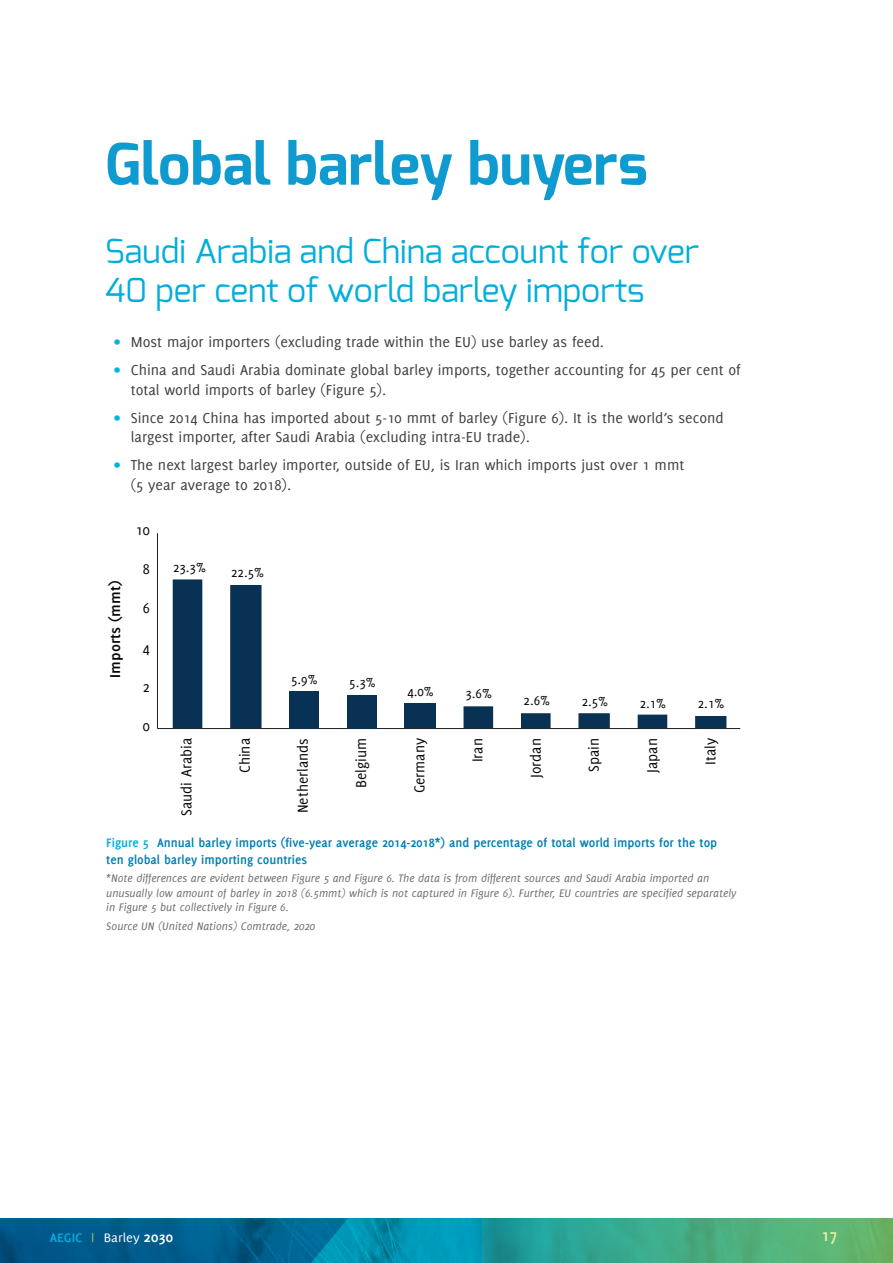
<style>
.page{position:relative;width:893px;height:1263px;background:#fff}
.page>*{position:absolute;margin:0;border:0;box-sizing:border-box;transform-origin:0 0}
.t1{font:700 57px "Exo";color:#0f9bcf}
.t2{font:33px/39.6px "Exo";color:#00aedc}
.t3{font:700 18px "Delicious";color:#e7eda2}
.t4{font:15.75px/19.5px "Delicious";color:#3e3e3f}
.t5{font:15.6px "Delicious";color:#050504}
.t6{font:700 15.6px "Delicious";color:#050504;scale:1.05 1}
.t7{font:14.25px "Delicious";color:#050504}
.t8{font:700 13.5px/16.5px "Delicious";color:#007fb2}
.t9{font:13.5px "Delicious";letter-spacing:.005em;color:#fff;scale:1.08 1}
.t10{font:italic 12px/14.4px "Delicious";color:#6c6d70}
.s1{color:#00b4de}
.s2{color:#00aedc}
.s3{font-weight:700;color:#00aedc}
.s4{font-size:12px;color:#d5df3e}
.s5{font-weight:700;font-size:15px}
</style>
<div class="page">
<img style="left:348px;top:1218px;width:134px;height:45px">
<svg style="left:482px;top:1218px;width:411px;height:45px;background:#42aa84"></svg>
<svg style="left:0;top:1218px;width:348px;height:45px;background:#00608e"></svg>
<hr style="left:157px;top:533px;width:1px;height:195px;background:#231f20">
<hr style="left:157px;top:728px;width:583px;height:1px;background:#231f20">
<svg style="left:173px;top:579px;width:553px;height:149px"></svg>
<h1 class="t1" style="left:105px;top:128px;width:544px">Global barley buyers</h1>
<h2 class="t2" style="left:105px;top:231px;width:595px">Saudi Arabia and China account for over<br>40 per cent of world barley imports</h2>
<p class="t4" style="left:114px;top:332px;width:492px"><span class="s1">•</span> Most major importers (excluding trade within the EU) use barley as feed.</p>
<p class="t4" style="left:131px;top:360px;width:612px;text-indent:-17px"><span class="s1">•</span> China and Saudi Arabia dominate global barley imports, together accounting for 45 per cent of total world imports of barley (Figure 5).</p>
<p class="t4" style="left:131px;top:408px;width:595px;text-indent:-17px"><span class="s1">•</span> Since 2014 China has imported about 5-10 mmt of barley (Figure 6). It is the world’s second largest importer, after Saudi Arabia (excluding intra-EU trade).</p>
<p class="t4" style="left:131px;top:455px;width:555px;text-indent:-17px"><span class="s1">•</span> The next largest barley importer, outside of EU, is Iran which imports just over 1 mmt (5 year average to 2018).</p>
<p class="t6" style="left:106px;top:677px;width:94px;rotate:-90deg">Imports (mmt)</p>
<p class="t5" style="left:136px;top:521px;width:16px">10</p>
<p class="t5" style="left:143px;top:560px;width:9px">8</p>
<p class="t5" style="left:143px;top:600px;width:9px">6</p>
<p class="t5" style="left:143px;top:639px;width:9px">4</p>
<p class="t5" style="left:143px;top:678px;width:9px">2</p>
<p class="t5" style="left:143px;top:717px;width:9px">0</p>
<p class="t7" style="left:173px;top:559px;width:34px">23.3%</p>
<p class="t7" style="left:231px;top:564px;width:34px">22.5%</p>
<p class="t7" style="left:291px;top:671px;width:28px">5.9%</p>
<p class="t7" style="left:349px;top:674px;width:28px">5.3%</p>
<p class="t7" style="left:407px;top:683px;width:28px">4.0%</p>
<p class="t7" style="left:465px;top:685px;width:28px">3.6%</p>
<p class="t7" style="left:524px;top:692px;width:28px">2.6%</p>
<p class="t7" style="left:582px;top:693px;width:28px">2.5%</p>
<p class="t7" style="left:640px;top:695px;width:28px">2.1%</p>
<p class="t7" style="left:698px;top:696px;width:28px">2.1%</p>
<p class="t5" style="left:178px;top:816px;width:79px;rotate:-90deg">Saudi Arabia</p>
<p class="t5" style="left:236px;top:773px;width:37px;rotate:-90deg">China</p>
<p class="t5" style="left:294px;top:813px;width:77px;rotate:-90deg">Netherlands</p>
<p class="t5" style="left:352px;top:788px;width:52px;rotate:-90deg">Belgium</p>
<p class="t5" style="left:410px;top:793px;width:57px;rotate:-90deg">Germany</p>
<p class="t5" style="left:469px;top:762px;width:26px;rotate:-90deg">Iran</p>
<p class="t5" style="left:527px;top:778px;width:41px;rotate:-90deg">Jordan</p>
<p class="t5" style="left:585px;top:772px;width:36px;rotate:-90deg">Spain</p>
<p class="t5" style="left:643px;top:773px;width:36px;rotate:-90deg">Japan</p>
<p class="t5" style="left:701px;top:765px;width:28px;rotate:-90deg">Italy</p>
<p class="t8" style="left:106px;top:834px;width:612px"><span class="s2">Figure 5</span> Annual barley imports (five-year average 2014-2018*) and percentage of total world imports for the top ten global barley importing countries</p>
<p class="t10" style="left:106px;top:871px;width:632px">*Note differences are evident between Figure 5 and Figure 6. The data is from different sources and Saudi Arabia imported an unusually low amount of barley in 2018 (6.5mmt) which is not captured in Figure 6). Further, EU countries are specified separately in Figure 5 but collectively in Figure 6.</p>
<p class="t10" style="left:106px;top:919px;width:210px">Source UN (United Nations) Comtrade, 2020</p>
<p class="t9" style="left:50px;top:1230px;width:116px"><span class="s3">AEGIC</span> <span class="s4">|</span> Barley <span class="s5">2030</span></p>
<p class="t3" style="left:821px;top:1225px;width:17px">17</p>
</div>
